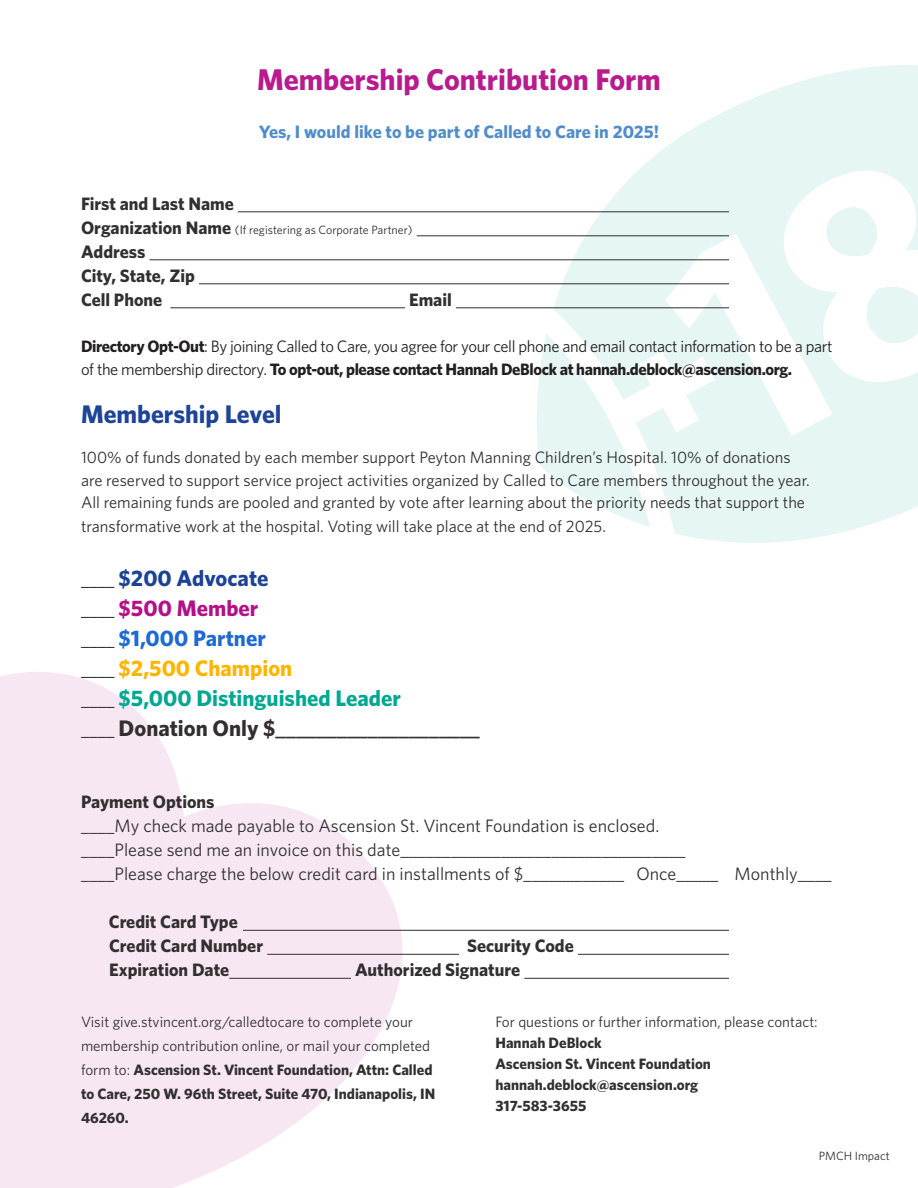
<style>
.page{position:relative;width:918px;height:1188px;background:#fff}
.page>*{position:absolute;margin:0;border:0;box-sizing:border-box;transform-origin:0 0}
.t1{font:700 30px "Whitney";color:#b81b8d}
.t2{font:700 25.5px "Whitney";color:#1e4499}
.t3{font:700 22.5px "Whitney";color:#312f30}
.t4{font:700 22.5px/30px "Whitney";color:#1e69d2}
.t5{font:700 22.5px "Whitney";color:#00a791}
.t6{font:700 22.5px "Whitney";color:#ffb400}
.t7{font:700 22.5px "Whitney";color:#1b4297}
.t8{font:18px "Whitney";color:#312f30}
.t9{font:700 18px "Whitney";color:#312f30}
.t10{font:700 18px "Whitney";color:#508dca}
.t11{font:16.5px/22.5px "Whitney";color:#312f30}
.t12{font:16.5px/22.5px "Whitney";letter-spacing:-.025em;color:#231f20}
.t13{font:15px/24px "Whitney";color:#312f30}
.t14{font:700 15px "Whitney";color:#312f30}
.t15{font:12px "Whitney";color:#312f30}
.s1{font-weight:700;font-size:18px}
.s2{font-weight:700}
.s3{font-weight:400;font-size:18px;color:#231f20}
.s4{color:#b40f87}
</style>
<div class="page">
<svg style="left:535px;top:65px;width:383px;height:478px;fill:#e6f6f4"></svg>
<svg style="left:0;top:672px;width:460px;height:516px;fill:#f7e7f3"></svg>
<hr style="left:238px;top:211px;width:491px;height:1px;background:#312f30">
<hr style="left:417px;top:235px;width:312px;height:1px;background:#312f30">
<hr style="left:150px;top:259px;width:579px;height:1px;background:#312f30">
<hr style="left:199px;top:283px;width:530px;height:1px;background:#312f30">
<hr style="left:170px;top:307px;width:235px;height:1px;background:#312f30">
<hr style="left:456px;top:307px;width:273px;height:1px;background:#312f30">
<hr style="left:243px;top:930px;width:486px;height:1px;background:#312f30">
<hr style="left:267px;top:954px;width:192px;height:1px;background:#312f30">
<hr style="left:578px;top:954px;width:151px;height:1px;background:#312f30">
<hr style="left:229px;top:978px;width:122px;height:1px;background:#312f30">
<hr style="left:524px;top:978px;width:205px;height:1px;background:#312f30">
<p class="t1" style="left:257px;top:59px;width:405px">Membership Contribution Form</p>
<p class="t10" style="left:259px;top:120px;width:402px">Yes, I would like to be part of Called to Care in 2025!</p>
<p class="t9" style="left:81px;top:192px;width:154px">First and Last Name</p>
<p class="t15" style="left:81px;top:222px;width:333px"><span class="s1">Organization Name</span> (If registering as Corporate Partner)</p>
<p class="t9" style="left:81px;top:240px;width:66px">Address</p>
<p class="t9" style="left:81px;top:264px;width:115px">City, State, Zip</p>
<p class="t9" style="left:81px;top:288px;width:83px">Cell Phone</p>
<p class="t9" style="left:409px;top:288px;width:44px">Email</p>
<p class="t12" style="left:81px;top:335px;width:753px"><span class="s2">Directory Opt-Out</span>: By joining Called to Care, you agree for your cell phone and email contact information to be a part of the membership directory. <span class="s2">To opt-out, please contact Hannah DeBlock at hannah.deblock@ascension.org.</span></p>
<p class="t2" style="left:81px;top:397px;width:202px">Membership Level</p>
<p class="t11" style="left:81px;top:446px;width:730px">100% of funds donated by each member support Peyton Manning Children’s Hospital. 10% of donations are reserved to support service project activities organized by Called to Care members throughout the year.<br>All remaining funds are pooled and granted by vote after learning about the priority needs that support the</p>
<p class="t11" style="left:81px;top:515px;width:526px">transformative work at the hospital. Voting will take place at the end of 2025.</p>
<p class="t7" style="left:81px;top:564px;width:189px"><span class="s3">____</span> $200 Advocate</p>
<p class="t4" style="left:81px;top:593px;width:186px"><span class="s3">____</span> <span class="s4">$500 Member </span><span class="s3">____</span> $1,000 Partner</p>
<p class="t6" style="left:81px;top:654px;width:213px"><span class="s3">____</span> $2,500 Champion</p>
<p class="t5" style="left:81px;top:684px;width:321px"><span class="s3">____</span> $5,000 Distinguished Leader</p>
<p class="t3" style="left:81px;top:714px;width:400px"><span class="s3">____</span> Donation Only $____________________</p>
<p class="t9" style="left:81px;top:790px;width:135px">Payment Options</p>
<p class="t8" style="left:81px;top:814px;width:580px">____My check made payable to Ascension St. Vincent Foundation is enclosed.</p>
<p class="t8" style="left:81px;top:838px;width:606px">____Please send me an invoice on this date__________________________________</p>
<p class="t8" style="left:81px;top:862px;width:752px">____Please charge the below credit card in installments of $____________ Once_____ Monthly____</p>
<p class="t9" style="left:109px;top:910px;width:130px">Credit Card Type</p>
<p class="t9" style="left:109px;top:934px;width:156px">Credit Card Number</p>
<p class="t9" style="left:467px;top:934px;width:108px">Security Code</p>
<p class="t9" style="left:109px;top:958px;width:122px">Expiration Date</p>
<p class="t9" style="left:355px;top:958px;width:167px">Authorized Signature</p>
<p class="t13" style="left:495px;top:1011px;width:324px;line-height:21px">For questions or further information, please contact:<br><span class="s2">Hannah DeBlock</span></p>
<p class="t14" style="left:495px;top:1054px;width:217px">Ascension St. Vincent Foundation</p>
<p class="t14" style="left:495px;top:1075px;width:204px">hannah.deblock@ascension.org</p>
<p class="t14" style="left:495px;top:1096px;width:93px">317-583-3655</p>
<p class="t13" style="left:81px;top:1010px;width:356px">Visit give.stvincent.org/calledtocare to complete your membership contribution online, or mail your completed form to: <span class="s2">Ascension St. Vincent Foundation, Attn: Called to Care, 250 W. 96th Street, Suite 470, Indianapolis, IN 46260.</span></p>
<p class="t15" style="left:819px;top:1148px;width:72px">PMCH Impact</p>
</div>
